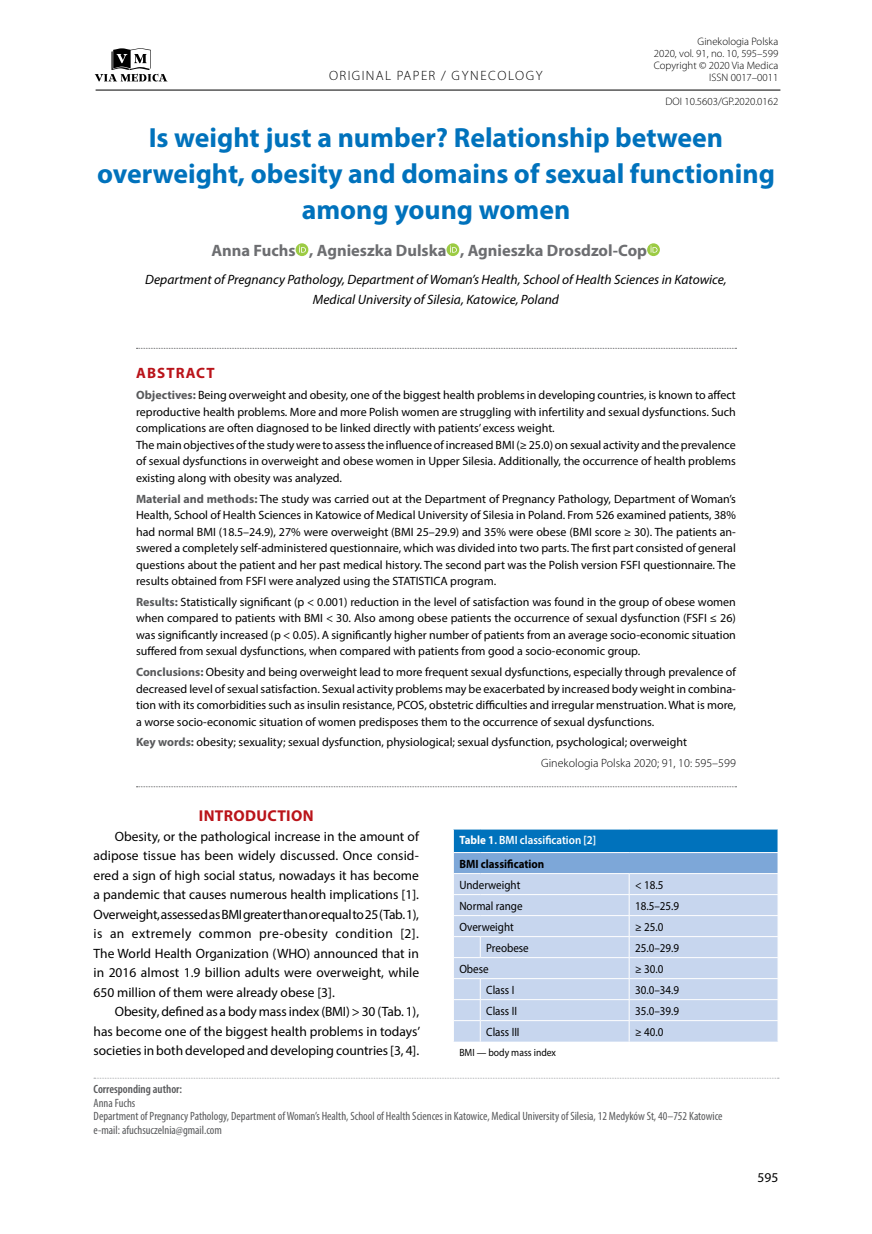
<style>
.page{position:relative;width:872px;height:1234px;background:#fff}
.page>*{position:absolute;margin:0;border:0;box-sizing:border-box;transform-origin:0 0}
.t1{font:700 27.75px/36px "Myriad Pro";color:#0072bc;text-align:center}
.t2{font:700 16.5px "Myriad Pro";color:#6d6e71}
.t3{font:700 15.75px "Myriad Pro";letter-spacing:.02em;color:#ba141a}
.t4{font:700 15px "Myriad Pro";letter-spacing:.07em;color:#ba141a}
.t5{font:13.5px/19.5px "Myriad Pro";letter-spacing:-.005em;color:#000;text-align:justify}
.t6{font:italic 13.5px/19.5px "Myriad Pro";color:#000;text-align:center}
.t7{font:300 13.5px "Myriad Pro";letter-spacing:.1em;color:#000}
.t8{font:12px/16.5px "Myriad Pro";color:#000;text-align:justify}
.t9{font:condensed 12px/13.5px "Myriad Pro";color:#58595b}
.t10{font:12px "Myriad Pro";color:#000;scale:.92 1}
.t11{font:600 12px/23.5px "Myriad Pro";color:#fff;scale:.92 1}
.t12{font:600 condensed 12px "Myriad Pro";color:#58595b}
.t13{font:300 10.8px/12px "Myriad Pro";color:#000;text-align:right}
.t14{font:10.5px "Myriad Pro";color:#000;scale:.92 1}
.s1{font-weight:700;color:#58595b}
.s2{font-weight:300}
.s3{font-weight:700}
.s4{font-weight:700;color:#000}
</style>
<div class="page">
<svg style="left:95px;top:48px;width:72px;height:34px"></svg>
<hr style="left:96px;top:90px;width:684px;height:1px;background:#000">
<svg style="left:94px;top:1077px;width:685px;height:1px"></svg>
<svg style="left:136px;top:348px;width:600px;height:1px"></svg>
<svg style="left:136px;top:786px;width:600px;height:1px"></svg>
<div style="left:296px;top:243px;width:12px;height:13px;background:#9ccb44;border-radius:50%"></div>
<svg style="left:299px;top:245px;width:7px;height:8px"></svg>
<svg style="left:446px;top:243px;width:13px;height:13px"></svg>
<svg style="left:450px;top:245px;width:7px;height:8px"></svg>
<svg style="left:647px;top:243px;width:13px;height:13px"></svg>
<svg style="left:650px;top:245px;width:7px;height:8px"></svg>
<div style="left:453px;top:828px;width:325px;height:24px;background:#0072bc"></div>
<div style="left:453px;top:852px;width:325px;height:21px;background:#7da7d8"></div>
<div style="left:481px;top:874px;width:296px;height:167px;background:#c7d6ee"></div>
<hr style="left:480px;top:894px;width:149px;height:1px;background:#fff">
<hr style="left:629px;top:894px;width:149px;height:1px;background:#fff">
<hr style="left:480px;top:915px;width:149px;height:1px;background:#fff">
<hr style="left:629px;top:915px;width:149px;height:1px;background:#fff">
<hr style="left:480px;top:936px;width:149px;height:1px;background:#fff">
<hr style="left:629px;top:936px;width:149px;height:1px;background:#fff">
<hr style="left:480px;top:957px;width:149px;height:1px;background:#fff">
<hr style="left:629px;top:957px;width:149px;height:1px;background:#fff">
<hr style="left:480px;top:978px;width:149px;height:1px;background:#fff">
<hr style="left:629px;top:978px;width:149px;height:1px;background:#fff">
<hr style="left:480px;top:999px;width:149px;height:1px;background:#fff">
<hr style="left:629px;top:999px;width:149px;height:1px;background:#fff">
<hr style="left:480px;top:1019px;width:149px;height:1px;background:#fff">
<hr style="left:629px;top:1019px;width:149px;height:1px;background:#fff">
<svg style="left:629px;top:874px;width:1px;height:167px"></svg>
<hr style="left:480px;top:828px;width:149px;height:1px;background:#fff">
<hr style="left:629px;top:828px;width:149px;height:1px;background:#fff">
<hr style="left:480px;top:852px;width:149px;height:1px;background:#fff">
<hr style="left:629px;top:852px;width:149px;height:1px;background:#fff">
<svg style="left:453px;top:828px;width:28px;height:213px"></svg>
<svg style="left:777px;top:829px;width:1px;height:212px"></svg>
<p class="t7" style="left:329px;top:68px;width:179px">ORIGINAL PAPER / Gynecolog</p>
<p class="t7" style="left:536px;top:68px;width:8px">y</p>
<p class="t13" style="left:653px;top:36px;width:126px">Ginekologia Polska<br>2020, vol. 91, no. 10, 595–599<br>Copyright © 2020 Via Medica<br>ISSN 0017–0011</p>
<p class="t13" style="left:665px;top:96px;width:114px">DOI 10.5603/GP.2020.0162</p>
<h1 class="t1" style="left:97px;top:119px;width:679px">Is weight just a number? Relationship between overweight, obesity and domains of sexual functioning among young women</h1>
<h2 class="t2" style="left:211px;top:240px;width:437px">Anna Fuchs , Agnieszka Dulska , Agnieszka Drosdzol-Cop</h2>
<p class="t6" style="left:145px;top:269px;width:583px">Department of Pregnancy Pathology, Department of Woman’s Health, School of Health Sciences in Katowice,<br>Medical University of Silesia, Katowice, Poland</p>
<p class="t4" style="left:136px;top:363px;width:80px">ABSTRACT</p>
<p class="t8" style="left:136px;top:386px;width:601px;text-align:left"><span class="s1">Objectives:</span> Being overweight and obesity, one of the biggest health problems in developing countries, is known to affect reproductive health problems. More and more Polish women are struggling with infertility and sexual dysfunctions. Such complications are often diagnosed to be linked directly with patients’ excess weight.<br>The main objectives of the study were to assess the influence of increased BMI (≥ 25.0) on sexual activity and the prevalence of sexual dysfunctions in overweight and obese women in Upper Silesia. Additionally, the occurrence of health problems existing along with obesity was analyzed.</p>
<p class="t8" style="left:136px;top:490px;width:601px"><span class="s1">Material and methods:</span> The study was carried out at the Department of Pregnancy Pathology, Department of Woman’s Health, School of Health Sciences in Katowice of Medical University of Silesia in Poland. From 526 examined patients, 38% had normal BMI (18.5–24.9), 27% were overweight (BMI 25–29.9) and 35% were obese (BMI score ≥ 30). The patients an&shy;swered a completely self-administered questionnaire, which was divided into two parts. The first part consisted of general questions about the patient and her past medical history. The second part was the Polish version FSFI questionnaire. The results obtained from FSFI were analyzed using the STATISTICA program.</p>
<p class="t8" style="left:136px;top:593px;width:601px"><span class="s1">Results:</span> Statistically significant (p &lt; 0.001) reduction in the level of satisfaction was found in the group of obese women when compared to patients with BMI &lt; 30. Also among obese patients the occurrence of sexual dysfunction (FSFI ≤ 26) was significantly increased (p &lt; 0.05). A significantly higher number of patients from an average socio-economic situation suffered from sexual dysfunctions, when compared with patients from good a socio-economic group.</p>
<p class="t8" style="left:136px;top:663px;width:601px"><span class="s1">Conclusions:</span> Obesity and being overweight lead to more frequent sexual dysfunctions, especially through prevalence of decreased level of sexual satisfaction. Sexual activity problems may be exacerbated by increased body weight in combina&shy;tion with its comorbidities such as insulin resistance, PCOS, obstetric difficulties and irregular menstruation. What is more, a worse socio-economic situation of women predisposes them to the occurrence of sexual dysfunctions.</p>
<p class="t8" style="left:541px;top:731px;width:196px;line-height:20.7px;text-indent:-405px"><span class="s1">Key words:</span> obesity; sexuality; sexual dysfunction, physiological; sexual dysfunction, psychological; overweight<br><span class="s2">Ginekologia Polska 2020; 91, 10: 595–599</span></p>
<h3 class="t3" style="left:199px;top:805px;width:116px">INTRODUCTION</h3>
<p class="t5" style="left:94px;top:826px;width:327px;text-indent:21px">Obesity, or the pathological increase in the amount of adipose tissue has been widely discussed. Once consid&shy;ered a sign of high social status, nowadays it has become a pandemic that causes numerous health implications [1].<br>Overweight, assessed as BMI greater than or equal to 25 (Tab. 1), is an extremely common pre-obesity condition [2].<br>The World Health Organization (WHO) announced that in in 2016 almost 1.9 billion adults were overweight, while 650 million of them were already obese [3].</p>
<p class="t5" style="left:94px;top:1001px;width:328px;text-indent:21px">Obesity, defined as a body mass index (BMI) &gt; 30 (Tab. 1), has become one of the biggest health problems in todays’ societies in both developed and developing countries [3, 4].</p>
<p class="t11" style="left:459px;top:827px;width:150px"><span class="s3">Table 1</span>. BMI classification [2]<br><span class="s4">BMI classification</span></p>
<p class="t10" style="left:459px;top:877px;width:68px">Underweight</p>
<p class="t10" style="left:635px;top:877px;width:32px">&lt; 18.5</p>
<p class="t10" style="left:459px;top:897px;width:70px">Normal range</p>
<p class="t10" style="left:635px;top:897px;width:49px">18.5–25.9</p>
<p class="t10" style="left:459px;top:918px;width:61px">Overweight</p>
<p class="t10" style="left:635px;top:918px;width:32px">≥ 25.0</p>
<p class="t10" style="left:486px;top:939px;width:48px">Preobese</p>
<p class="t10" style="left:635px;top:939px;width:49px">25.0–29.9</p>
<p class="t10" style="left:459px;top:960px;width:33px">Obese</p>
<p class="t10" style="left:635px;top:960px;width:32px">≥ 30.0</p>
<p class="t10" style="left:486px;top:981px;width:32px">Class I</p>
<p class="t10" style="left:635px;top:981px;width:49px">30.0–34.9</p>
<p class="t10" style="left:486px;top:1002px;width:35px">Class II</p>
<p class="t10" style="left:635px;top:1002px;width:49px">35.0–39.9</p>
<p class="t10" style="left:486px;top:1023px;width:38px">Class III</p>
<p class="t10" style="left:635px;top:1023px;width:32px">≥ 40.0</p>
<p class="t14" style="left:459px;top:1045px;width:107px">BMI — body mass index</p>
<p class="t12" style="left:94px;top:1082px;width:90px">Corresponding author:</p>
<p class="t9" style="left:94px;top:1095px;width:630px">Anna Fuchs<br>Department of Pregnancy Pathology, Department of Woman’s Health, School of Health Sciences in Katowice, Medical University of Silesia, 12 Medyków St, 40–752 Katowice e-mail: afuchsuczelnia@gmail.com</p>
<p class="t5" style="left:757px;top:1167px;width:22px">595</p>
</div>
